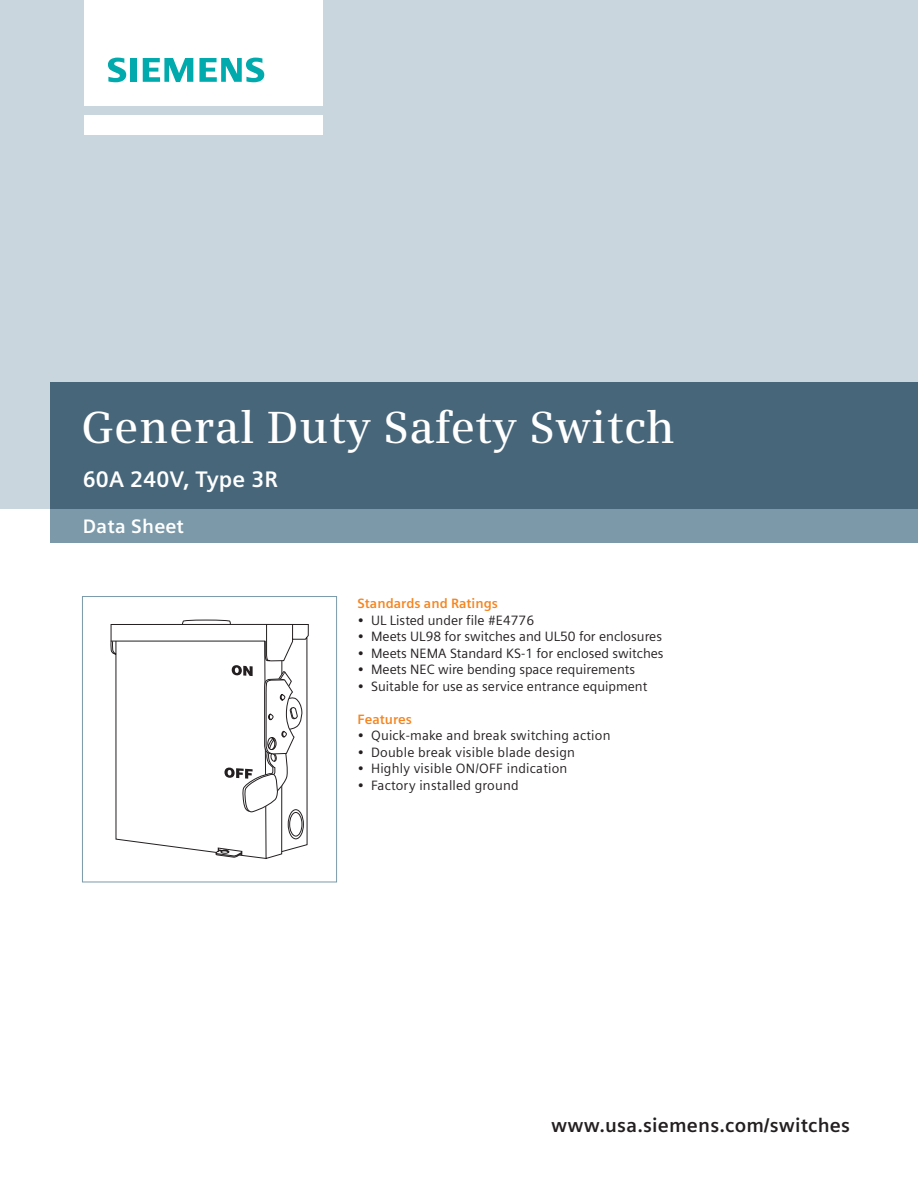
<style>
.page{position:relative;width:918px;height:1188px;background:#fff}
.page>*{position:absolute;margin:0;border:0;box-sizing:border-box;transform-origin:0 0}
._01__Headline__36pt{font:600 45px "Siemens Serif";letter-spacing:.015em;color:#fff}
._01__Subline__15pt_6{font:700 22.5px "Siemens Sans OT";letter-spacing:.01em;color:#fff}
._03__URL_sector_clai{font:700 19.5px "Siemens Sans OT";letter-spacing:.01em;color:#231f20}
._02__URL_keyword__13{font:700 19.5px "Siemens Sans OT";letter-spacing:.01em;color:#fff}
.t1{font:13.5px "Siemens Sans OT";color:#231f20}
.t2{font:700 13.5px "Siemens Sans OT";color:#f58520}
</style>
<div class="page">
<div style="left:51px;top:509px;width:867px;height:34px;background:#7b99a9"></div>
<div style="left:0;top:0;width:918px;height:509px;background:#c9d6de"></div>
<div style="left:51px;top:383px;width:867px;height:126px;background:#47667a"></div>
<div style="left:85px;top:115px;width:238px;height:19px;background:#fff"></div>
<div style="left:85px;top:0;width:238px;height:106px;background:#fff"></div>
<svg style="left:108px;top:58px;width:18px;height:24px"></svg>
<div style="left:130px;top:58px;width:7px;height:24px;background:#00aaad"></div>
<svg style="left:143px;top:58px;width:50px;height:24px"></svg>
<svg style="left:199px;top:58px;width:65px;height:24px"></svg>
<svg style="left:303px;top:624px;width:6px;height:223px"></svg>
<div style="left:288px;top:809px;width:16px;height:30px;border:1px solid #231f20;border-radius:50%"></div>
<svg style="left:110px;top:619px;width:193px;height:240px"></svg>
<div style="left:82px;top:596px;width:255px;height:286px;border:1px solid #7b99a9"></div>
<p class="_01__Headline__36pt" style="left:81px;top:401px;width:595px">General Duty Safety Switch</p>
<p class="_01__Subline__15pt_6" style="left:83px;top:466px;width:197px">60A 240V, Type 3R</p>
<p class="_02__URL_keyword__13" style="left:83px;top:515px;width:102px">Data Sheet</p>
<p class="t2" style="left:358px;top:596px;width:142px">Standards and Ratings</p>
<p class="t1" style="left:358px;top:612px;width:178px">• UL Listed under file #E4776</p>
<p class="t1" style="left:358px;top:629px;width:306px">• Meets UL98 for switches and UL50 for enclosures</p>
<p class="t1" style="left:358px;top:645px;width:308px">• Meets NEMA Standard KS-1 for enclosed switches</p>
<p class="t1" style="left:358px;top:662px;width:279px">• Meets NEC wire bending space requirements</p>
<p class="t1" style="left:358px;top:678px;width:291px">• Suitable for use as service entrance equipment</p>
<p class="t2" style="left:358px;top:711px;width:56px">Features</p>
<p class="t1" style="left:358px;top:728px;width:254px">• Quick-make and break switching action</p>
<p class="t1" style="left:358px;top:744px;width:219px">• Double break visible blade design</p>
<p class="t1" style="left:358px;top:761px;width:211px">• Highly visible ON/OFF indication</p>
<p class="t1" style="left:358px;top:777px;width:163px">• Factory installed ground</p>
<p class="_03__URL_sector_clai" style="left:551px;top:1114px;width:300px">www.usa.siemens.com/switches</p>
</div>
